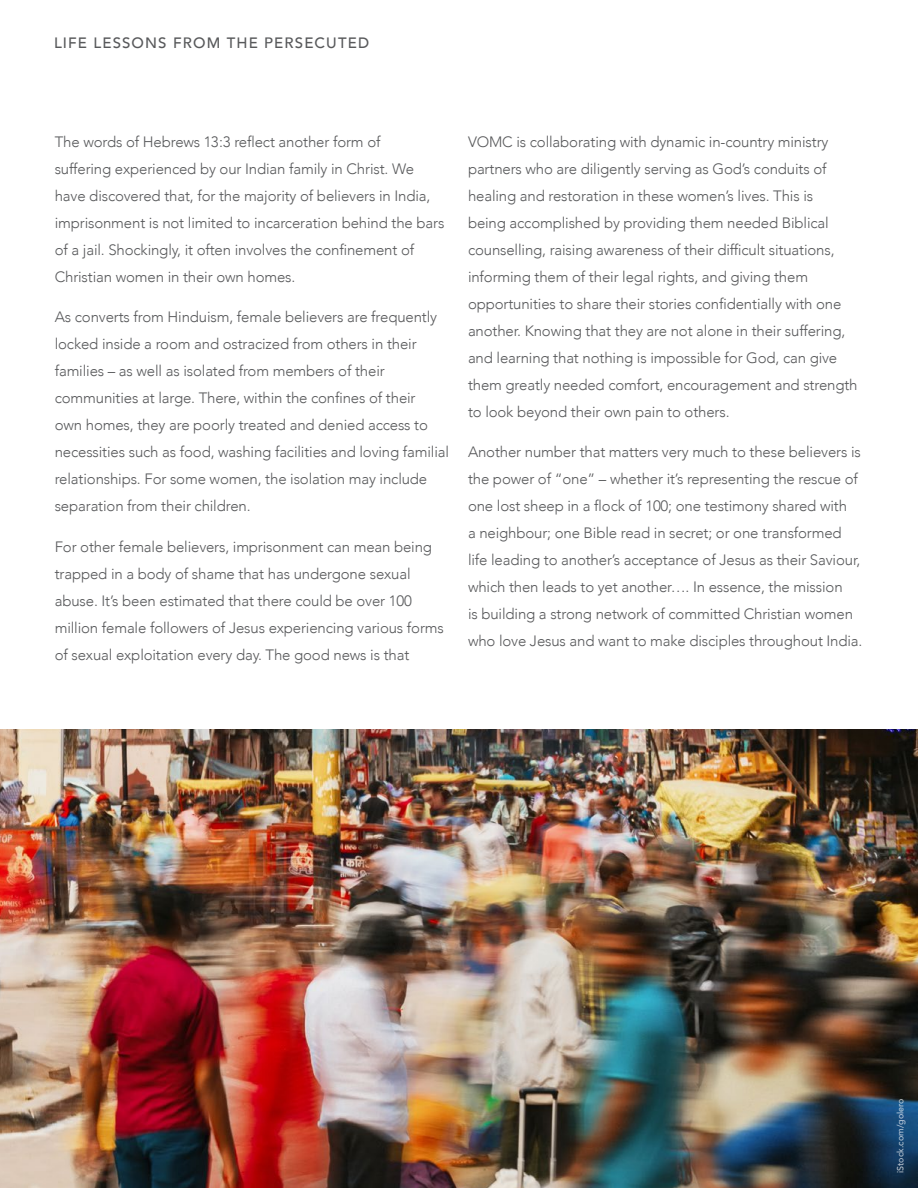
<style>
.page{position:relative;width:918px;height:1188px;background:#fff}
.page>*{position:absolute;margin:0;border:0;box-sizing:border-box;transform-origin:0 0}
.t1{font:300 15px/27px "Avenir";letter-spacing:-.01em;color:#58595b}
.t2{font:500 15px "Avenir";letter-spacing:.075em;color:#58595b}
.t3{font:500 9px "Avenir";color:#fff}
</style>
<div class="page">
<hr style="left:917px;top:0;width:1px;height:1188px;background:#eff6fc">
<img style="left:0;top:729px;width:918px;height:459px">
<p class="t2" style="left:54px;top:30px;width:317px">LIFE LESSONS FROM THE PERSECUTED</p>
<p class="t1" style="left:55px;top:128px;width:391px">The words of Hebrews 13:3 reflect another form of<br>suffering experienced by our Indian family in Christ. We have discovered that, for the majority of believers in India, imprisonment is not limited to incarceration behind the bars of a jail. Shockingly, it often involves the confinement of Christian women in their own homes.</p>
<p class="t1" style="left:55px;top:303px;width:396px">As converts from Hinduism, female believers are frequently locked inside a room and ostracized from others in their families – as well as isolated from members of their communities at large. There, within the confines of their<br>own homes, they are poorly treated and denied access to necessities such as food, washing facilities and loving familial relationships. For some women, the isolation may include separation from their children.</p>
<p class="t1" style="left:55px;top:533px;width:391px">For other female believers, imprisonment can mean being trapped in a body of shame that has undergone sexual abuse. It’s been estimated that there could be over 100 million female followers of Jesus experiencing various forms of sexual exploitation every day. The good news is that</p>
<p class="t1" style="left:468px;top:128px;width:391px">VOMC is collaborating with dynamic in-country ministry partners who are diligently serving as God’s conduits of healing and restoration in these women’s lives. This is<br>being accomplished by providing them needed Biblical counselling, raising awareness of their difficult situations, informing them of their legal rights, and giving them opportunities to share their stories confidentially with one another. Knowing that they are not alone in their suffering, and learning that nothing is impossible for God, can give them greatly needed comfort, encouragement and strength to look beyond their own pain to others.</p>
<p class="t1" style="left:468px;top:438px;width:396px">Another number that matters very much to these believers is the power of “one” – whether it’s representing the rescue of one lost sheep in a flock of 100; one testimony shared with<br>a neighbour; one Bible read in secret; or one transformed life leading to another’s acceptance of Jesus as their Saviour, which then leads to yet another…. In essence, the mission<br>is building a strong network of committed Christian women who love Jesus and want to make disciples throughout India.</p>
<p class="t3" style="left:893px;top:1173px;width:76px;rotate:-90deg">iStock.com/golero</p>
</div>
